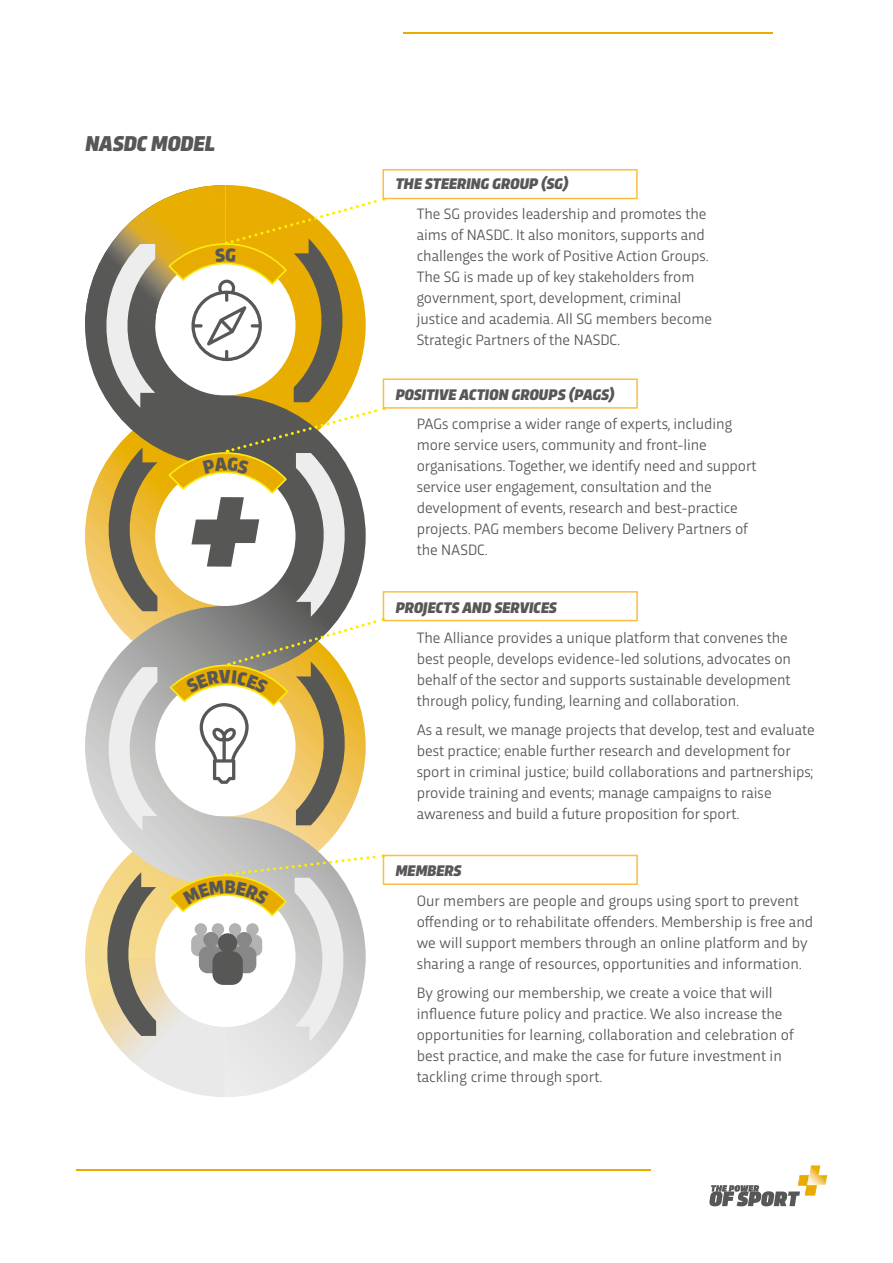
<style>
.page{position:relative;width:893px;height:1263px;background:#fff}
.page>*{position:absolute;margin:0;border:0;box-sizing:border-box;transform-origin:0 0}
.t1{font:italic 900 22.5px "Trasandina";letter-spacing:-.005em;color:#575756}
.t2{font:italic 900 16.2px "Trasandina";letter-spacing:-.005em;color:#575756}
.t3{font:15.75px/21px "Trasandina";letter-spacing:-.005em;color:#575756}
</style>
<div class="page">
<svg style="left:709px;top:1165px;width:119px;height:41px"></svg>
<hr style="left:77px;top:1169px;width:574px;height:1px;background:#e8ac00">
<hr style="left:403px;top:33px;width:369px;height:1px;background:#e8ac00">
<div style="left:383px;top:378px;width:255px;height:31px;border:2px solid #fbbe43"></div>
<div style="left:383px;top:591px;width:255px;height:30px;border:2px solid #fbbe43"></div>
<div style="left:383px;top:855px;width:255px;height:30px;border:2px solid #fbbe43"></div>
<div style="left:382px;top:169px;width:256px;height:30px;border:2px solid #fbbe43"></div>
<svg style="left:85px;top:185px;width:300px;height:912px"></svg>
<h1 class="t1" style="left:85px;top:127px;width:131px">NASDC MODEL</h1>
<p class="t2" style="left:395px;top:172px;width:175px">THE STEERING GROUP (SG)</p>
<p class="t3" style="left:417px;top:202px;width:297px">The SG provides leadership and promotes the aims of NASDC. It also monitors, supports and challenges the work of Positive Action Groups.<br>The SG is made up of key stakeholders from government, sport, development, criminal justice and academia. All SG members become Strategic Partners of the NASDC.</p>
<p class="t2" style="left:395px;top:382px;width:221px">POSITIVE ACTION GROUPS (PAGS)</p>
<p class="t3" style="left:417px;top:412px;width:341px">PAGs comprise a wider range of experts, including more service users, community and front-line organisations. Together, we identify need and support service user engagement, consultation and the development of events, research and best-practice projects. PAG members become Delivery Partners of the NASDC.</p>
<p class="t2" style="left:395px;top:596px;width:163px">PROJECTS AND SERVICES</p>
<p class="t3" style="left:417px;top:626px;width:376px">The Alliance provides a unique platform that convenes the best people, develops evidence-led solutions, advocates on behalf of the sector and supports sustainable development through policy, funding, learning and collaboration.</p>
<p class="t3" style="left:417px;top:718px;width:399px">As a result, we manage projects that develop, test and evaluate best practice; enable further research and development for sport in criminal justice; build collaborations and partnerships; provide training and events; manage campaigns to raise awareness and build a future proposition for sport.</p>
<p class="t2" style="left:395px;top:859px;width:67px">MEMBERS</p>
<p class="t3" style="left:417px;top:888px;width:398px">Our members are people and groups using sport to prevent offending or to rehabilitate offenders. Membership is free and we will support members through an online platform and by sharing a range of resources, opportunities and information.</p>
<p class="t3" style="left:417px;top:981px;width:379px">By growing our membership, we create a voice that will influence future policy and practice. We also increase the opportunities for learning, collaboration and celebration of best practice, and make the case for future investment in tackling crime through sport.</p>
</div>
